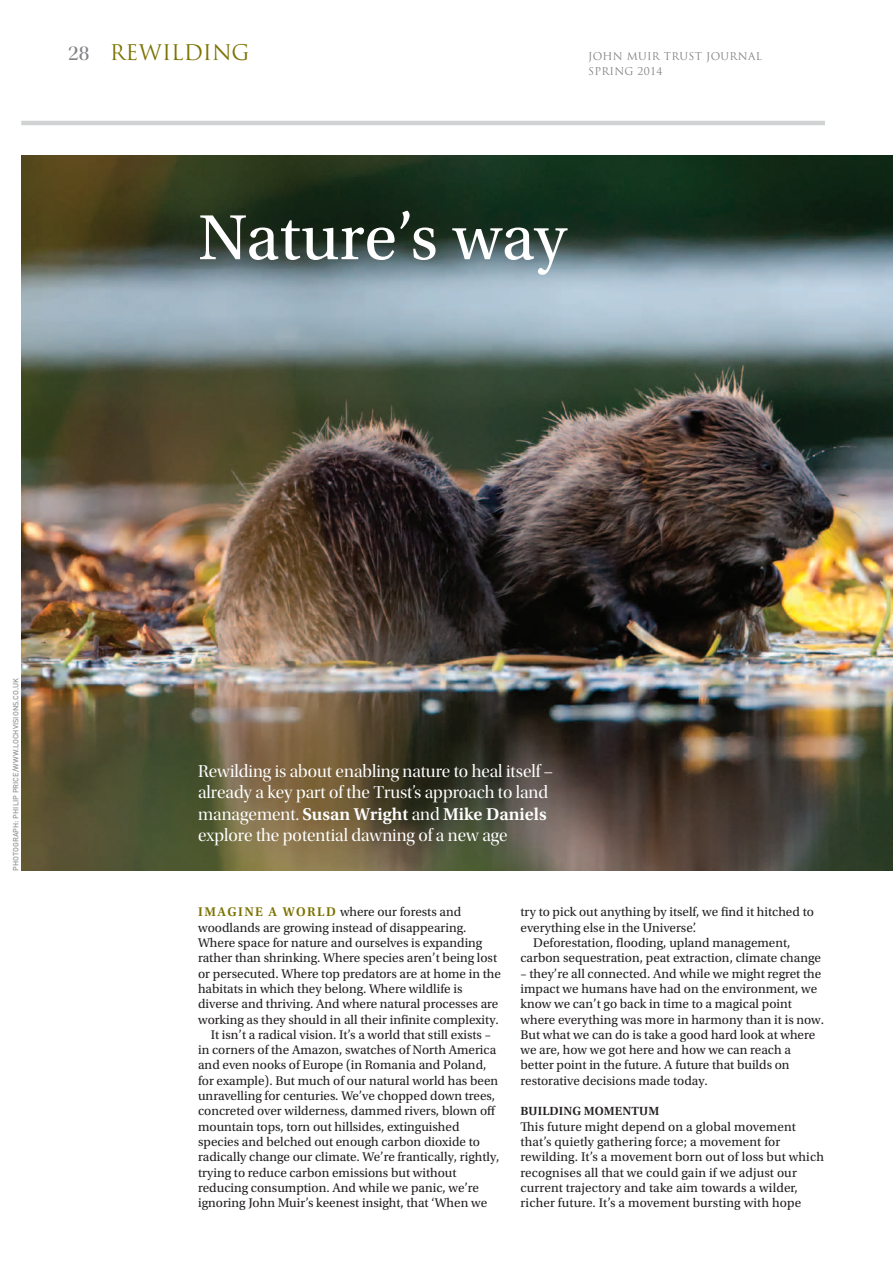
<style>
.page{position:relative;width:893px;height:1263px;background:#fff}
.page>*{position:absolute;margin:0;border:0;box-sizing:border-box;transform-origin:0 0}
.t1{font:67.05px "Utopia Std";color:#fff}
.t2{font:21.3px "Utopia Std Disp";color:#808285}
.t3{font:21px "Trajan Pro";color:#7b7200}
.t4{font:18px/21.6px "Utopia Std Disp";color:#fff}
.t5{font:600 18px "Utopia Std";color:#fff}
.t6{font:13.2px/15.3px "Utopia Std";color:#231f20}
.t7{font:600 12.45px "Utopia Std";color:#231f20}
.t8{font:10.5px/15.3px "Trajan Pro";letter-spacing:.03em;color:#808285}
.t9{font:500 7.5px "DINOT";color:#939598}
.s1{font-family:"Utopia Std Disp";font-weight:400}
.s2{font-weight:600;color:#7b7200}
</style>
<div class="page">
<hr style="left:21px;top:121px;width:804px;height:4px;background:#d1d2d4">
<img style="left:21px;top:156px;width:872px;height:714px">
<h3 class="t3" style="left:110px;top:39px;width:142px">REWILDING</h3>
<h2 class="t2" style="left:68px;top:41px;width:23px">28</h2>
<p class="t8" style="left:588px;top:48px;width:175px">JOHN MUIR TRUST JOURNAL<br>SPRING 2014</p>
<h1 class="t1" style="left:198px;top:201px;width:370px">Nature’s way</h1>
<p class="t9" style="left:11px;top:870px;width:194px;rotate:-90deg">PHOTOGRAPH: PHILIP PRICE/WWW.LOCHVISIONS.CO.UK</p>
<h3 class="t4" style="left:198px;top:760px;width:356px">Rewilding is about enabling nature to heal itself – already a key part of the Trust’s approach to land</h3>
<h3 class="t5" style="left:198px;top:804px;width:350px"><span class="s1">management.</span> Susan Wright <span class="s1">and</span> Mike Daniels</h3>
<h3 class="t4" style="left:198px;top:825px;width:311px">explore the potential dawning of a new age</h3>
<p class="t6" style="left:198px;top:905px;width:265px"><span class="s2">IMAGINE A WO RLD</span> where our forests and</p>
<p class="t6" style="left:198px;top:920px;width:270px">woodlands are growing instead of disappearing.</p>
<p class="t6" style="left:198px;top:935px;width:286px">Where space for nature and ourselves is expanding</p>
<p class="t6" style="left:198px;top:951px;width:301px">rather than shrinking. Where species aren’t being lost</p>
<p class="t6" style="left:198px;top:966px;width:304px">or persecuted. Where top predators are at home in the</p>
<p class="t6" style="left:198px;top:981px;width:266px">habitats in which they belong. Where wildlife is</p>
<p class="t6" style="left:198px;top:996px;width:302px">diverse and thriving. And where natural processes are</p>
<p class="t6" style="left:198px;top:1012px;width:302px">working as they should in all their infinite complexity.</p>
<p class="t6" style="left:211px;top:1027px;width:282px">It isn’t a radical vision. It’s a world that still exists –</p>
<p class="t6" style="left:198px;top:1042px;width:300px">in corners of the Amazon, swatches of North America</p>
<p class="t6" style="left:198px;top:1058px;width:290px">and even nooks of Europe (in Romania and Poland,</p>
<p class="t6" style="left:198px;top:1073px;width:302px">for example). But much of our natural world has been</p>
<p class="t6" style="left:198px;top:1088px;width:298px">unravelling for centuries. We’ve chopped down trees,</p>
<p class="t6" style="left:198px;top:1104px;width:299px">concreted over wilderness, dammed rivers, blown off</p>
<p class="t6" style="left:198px;top:1119px;width:263px">mountain tops, torn out hillsides, extinguished</p>
<p class="t6" style="left:198px;top:1134px;width:283px">species and belched out enough carbon dioxide to</p>
<p class="t6" style="left:198px;top:1149px;width:303px">radically change our climate. We’re frantically, rightly,</p>
<p class="t6" style="left:198px;top:1165px;width:260px">trying to reduce carbon emissions but without</p>
<p class="t6" style="left:198px;top:1180px;width:282px">reducing consumption. And while we panic, we’re</p>
<p class="t6" style="left:198px;top:1195px;width:291px">ignoring John Muir’s keenest insight, that ‘When we</p>
<p class="t6" style="left:520px;top:905px;width:295px">try to pick out anything by itself, we find it hitched to</p>
<p class="t6" style="left:520px;top:920px;width:177px">everything else in the Universe’.</p>
<p class="t6" style="left:533px;top:935px;width:259px">Deforestation, flooding, upland management,</p>
<p class="t6" style="left:520px;top:951px;width:302px">carbon sequestration, peat extraction, climate change</p>
<p class="t6" style="left:520px;top:966px;width:305px">– they’re all connected. And while we might regret the impact we humans have had on the environment, we know we can’t go back in time to a magical point where everything was more in harmony than it is now.<br>But what we can do is take a good hard look at where we are, how we got here and how we can reach a better point in the future. A future that builds on restorative decisions made today.</p>
<p class="t7" style="left:521px;top:1104px;width:12px">Building</p>
<p class="t7" style="left:584px;top:1104px;width:31px">momentum</p>
<p class="t6" style="left:520px;top:1119px;width:305px">This future might depend on a global movement that’s quietly gathering force; a movement for rewilding. It’s a movement born out of loss but which recognises all that we could gain if we adjust our current trajectory and take aim towards a wilder, richer future. It’s a movement bursting with hope</p>
</div>
